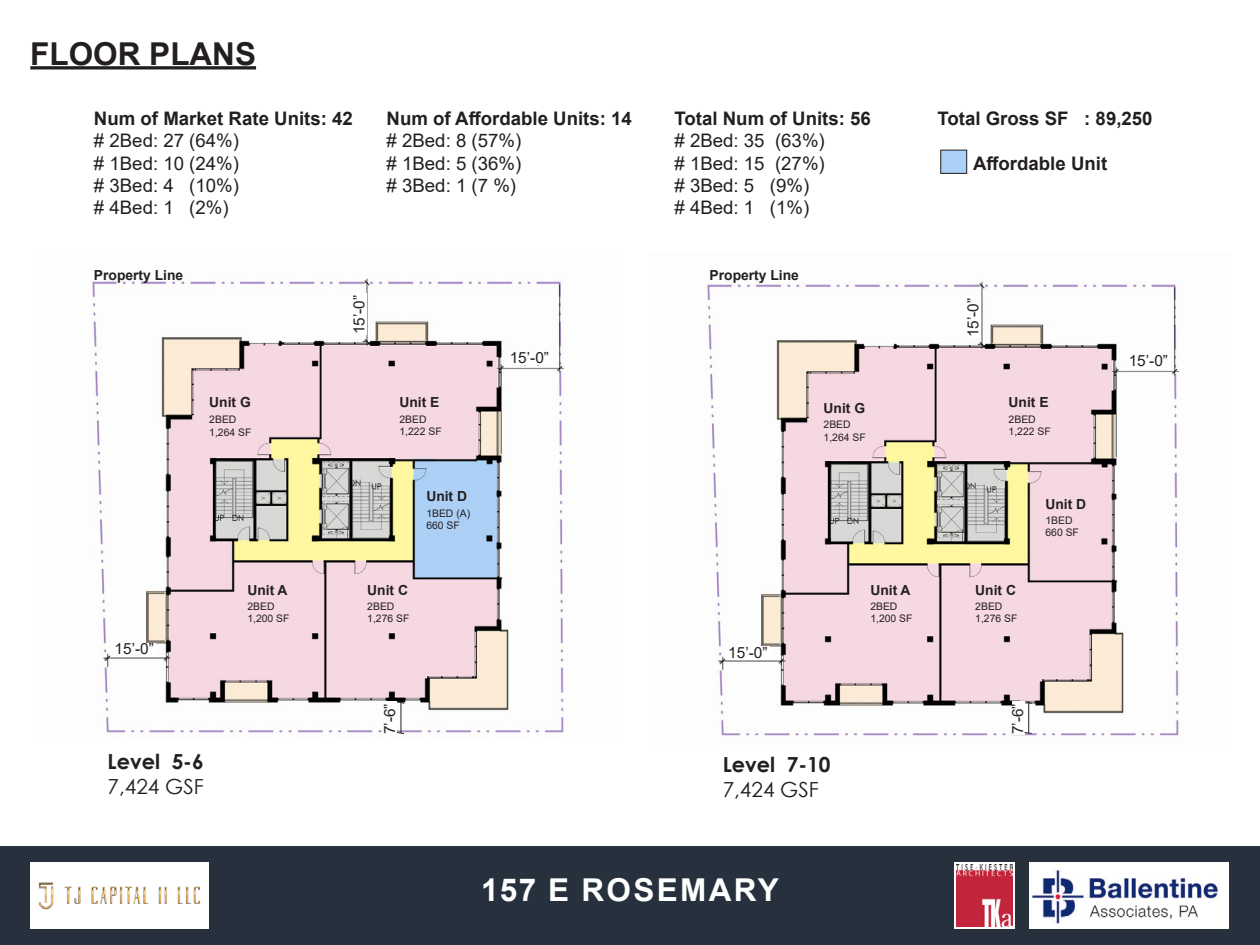
<style>
.page{position:relative;width:1260px;height:945px;background:#fff}
.page>*{position:absolute;margin:0;border:0;box-sizing:border-box;transform-origin:0 0}
.t1{font:700 31.5px "Arial";letter-spacing:.075em;color:#fff}
.t2{font:700 31.5px "Arial";color:#231f20}
.t3{font:700 20.82px "Century Gothic";color:#231f20}
.t4{font:20.82px "Century Gothic";color:#231f20}
.t5{font:18.72px "Arial";color:#231f20}
.t6{font:700 18.72px "Arial";color:#231f20}
.t7{font:15.4px "Arial";color:#231f20}
.t8{font:700 13.83px "Arial";color:#231f20}
.t9{font:10.33px "Arial";color:#231f20}
</style>
<div class="page">
<div style="left:0;top:847px;width:1260px;height:98px;background:#27313d"></div>
<svg style="left:954px;top:862px;width:61px;height:67px"></svg>
<div style="left:1029px;top:862px;width:199px;height:67px;background:#fff"></div>
<img style="left:957px;top:865px;width:56px;height:61px">
<img style="left:1032px;top:870px;width:186px;height:54px">
<img style="left:30px;top:862px;width:179px;height:67px">
<img style="left:707px;top:281px;width:472px;height:455px">
<img style="left:92px;top:278px;width:472px;height:455px">
<div style="left:209px;top:397px;width:54px;height:44px;background:#f6d8e0"></div>
<div style="left:824px;top:403px;width:53px;height:44px;background:#f6d8e0"></div>
<div style="left:400px;top:397px;width:53px;height:44px;background:#f6d8e0"></div>
<div style="left:1009px;top:397px;width:53px;height:44px;background:#f6d8e0"></div>
<div style="left:1045px;top:498px;width:54px;height:45px;background:#f6d8e0"></div>
<div style="left:367px;top:585px;width:54px;height:44px;background:#f6d8e0"></div>
<div style="left:975px;top:585px;width:54px;height:44px;background:#f6d8e0"></div>
<div style="left:247px;top:585px;width:54px;height:44px;background:#f6d8e0"></div>
<div style="left:870px;top:585px;width:54px;height:44px;background:#f6d8e0"></div>
<div style="left:426px;top:491px;width:54px;height:48px;background:#accff5"></div>
<div style="left:967px;top:296px;width:14px;height:41px;background:#fff"></div>
<div style="left:1129px;top:355px;width:41px;height:13px;background:#fff"></div>
<div style="left:510px;top:352px;width:41px;height:13px;background:#fff"></div>
<div style="left:728px;top:646px;width:42px;height:14px;background:#fff"></div>
<div style="left:115px;top:643px;width:41px;height:14px;background:#fff"></div>
<div style="left:353px;top:293px;width:13px;height:41px;background:#fff"></div>
<svg style="left:30px;top:66px;width:226px;height:4px"></svg>
<div style="left:941px;top:150px;width:26px;height:23px;background:#aad0f5"></div>
<div style="left:940px;top:150px;width:27px;height:24px;border:1px solid #231f20"></div>
<div style="left:1012px;top:701px;width:12px;height:33px;background:#fff"></div>
<div style="left:384px;top:701px;width:13px;height:33px;background:#fff"></div>
<hr style="left:1028px;top:701px;width:1px;height:32px;background:#231f20">
<hr style="left:400px;top:701px;width:1px;height:32px;background:#231f20">
<svg style="left:1025px;top:701px;width:8px;height:3px"></svg>
<svg style="left:397px;top:701px;width:8px;height:3px"></svg>
<svg style="left:1024px;top:731px;width:9px;height:4px"></svg>
<svg style="left:397px;top:731px;width:8px;height:3px"></svg>
<p class="t2" style="left:30px;top:31px;width:227px">FLOOR PLANS</p>
<p class="t6" style="left:94px;top:105px;width:260px">Num of Market Rate Units: 42</p>
<p class="t5" style="left:94px;top:128px;width:147px"># 2Bed: 27 (64%)</p>
<p class="t5" style="left:94px;top:150px;width:147px"># 1Bed: 10 (24%)</p>
<p class="t5" style="left:94px;top:173px;width:147px"># 3Bed: 4 (10%)</p>
<p class="t5" style="left:94px;top:195px;width:136px"># 4Bed: 1 (2%)</p>
<p class="t6" style="left:387px;top:105px;width:247px">Num of Affordable Units: 14</p>
<p class="t5" style="left:387px;top:128px;width:136px"># 2Bed: 8 (57%)</p>
<p class="t5" style="left:387px;top:150px;width:136px"># 1Bed: 5 (36%)</p>
<p class="t5" style="left:387px;top:173px;width:131px"># 3Bed: 1 (7 %)</p>
<p class="t6" style="left:675px;top:105px;width:198px">Total Num of Units: 56</p>
<p class="t5" style="left:675px;top:128px;width:152px"># 2Bed: 35 (63%)</p>
<p class="t5" style="left:675px;top:150px;width:152px"># 1Bed: 15 (27%)</p>
<p class="t5" style="left:675px;top:173px;width:136px"># 3Bed: 5 (9%)</p>
<p class="t5" style="left:675px;top:195px;width:136px"># 4Bed: 1 (1%)</p>
<p class="t8" style="left:94px;top:265px;width:91px">Property Line</p>
<p class="t8" style="left:710px;top:265px;width:91px">Property Line</p>
<p class="t7" style="left:348px;top:334px;width:41px;rotate:-90deg">15’-0”</p>
<p class="t6" style="left:937px;top:105px;width:217px">Total Gross SF : 89,250</p>
<p class="t6" style="left:973px;top:150px;width:136px">Affordable Unit</p>
<p class="t7" style="left:963px;top:337px;width:41px;rotate:-90deg">15’-0”</p>
<p class="t8" style="left:209px;top:393px;width:43px">Unit G</p>
<p class="t9" style="left:209px;top:412px;width:29px">2BED</p>
<p class="t9" style="left:209px;top:425px;width:44px">1,264 SF</p>
<p class="t8" style="left:247px;top:580px;width:42px">Unit A</p>
<p class="t9" style="left:247px;top:599px;width:29px">2BED</p>
<p class="t9" style="left:247px;top:612px;width:44px">1,200 SF</p>
<p class="t8" style="left:400px;top:393px;width:42px">Unit E</p>
<p class="t9" style="left:400px;top:412px;width:29px">2BED</p>
<p class="t9" style="left:400px;top:425px;width:44px">1,222 SF</p>
<p class="t8" style="left:426px;top:487px;width:42px">Unit D</p>
<p class="t9" style="left:426px;top:506px;width:45px">1BED (A)</p>
<p class="t9" style="left:426px;top:518px;width:35px">660 SF</p>
<p class="t8" style="left:367px;top:580px;width:42px">Unit C</p>
<p class="t9" style="left:367px;top:599px;width:29px">2BED</p>
<p class="t9" style="left:367px;top:612px;width:44px">1,276 SF</p>
<p class="t7" style="left:510px;top:347px;width:41px">15’-0”</p>
<p class="t7" style="left:1129px;top:350px;width:41px">15’-0”</p>
<p class="t8" style="left:824px;top:398px;width:43px">Unit G</p>
<p class="t9" style="left:824px;top:417px;width:29px">2BED</p>
<p class="t9" style="left:824px;top:430px;width:44px">1,264 SF</p>
<p class="t8" style="left:870px;top:580px;width:42px">Unit A</p>
<p class="t9" style="left:870px;top:599px;width:29px">2BED</p>
<p class="t9" style="left:870px;top:612px;width:44px">1,200 SF</p>
<p class="t8" style="left:1009px;top:393px;width:42px">Unit E</p>
<p class="t9" style="left:1009px;top:412px;width:29px">2BED</p>
<p class="t9" style="left:1009px;top:425px;width:44px">1,222 SF</p>
<p class="t8" style="left:975px;top:580px;width:42px">Unit C</p>
<p class="t9" style="left:975px;top:599px;width:29px">2BED</p>
<p class="t9" style="left:975px;top:612px;width:44px">1,276 SF</p>
<p class="t8" style="left:1045px;top:494px;width:42px">Unit D</p>
<p class="t9" style="left:1045px;top:513px;width:29px">1BED</p>
<p class="t9" style="left:1045px;top:526px;width:35px">660 SF</p>
<p class="t7" style="left:115px;top:638px;width:41px">15’-0”</p>
<p class="t7" style="left:728px;top:642px;width:41px">15’-0”</p>
<p class="t3" style="left:108px;top:746px;width:98px">Level 5-6</p>
<p class="t4" style="left:108px;top:772px;width:98px">7,424 GSF</p>
<p class="t7" style="left:379px;top:734px;width:32px;rotate:-90deg">7’-6”</p>
<p class="t7" style="left:1007px;top:734px;width:32px;rotate:-90deg">7’-6”</p>
<p class="t3" style="left:723px;top:749px;width:109px">Level 7-10</p>
<p class="t4" style="left:723px;top:775px;width:98px">7,424 GSF</p>
<h1 class="t1" style="left:481px;top:867px;width:299px">157 E ROSEMARY</h1>
</div>
